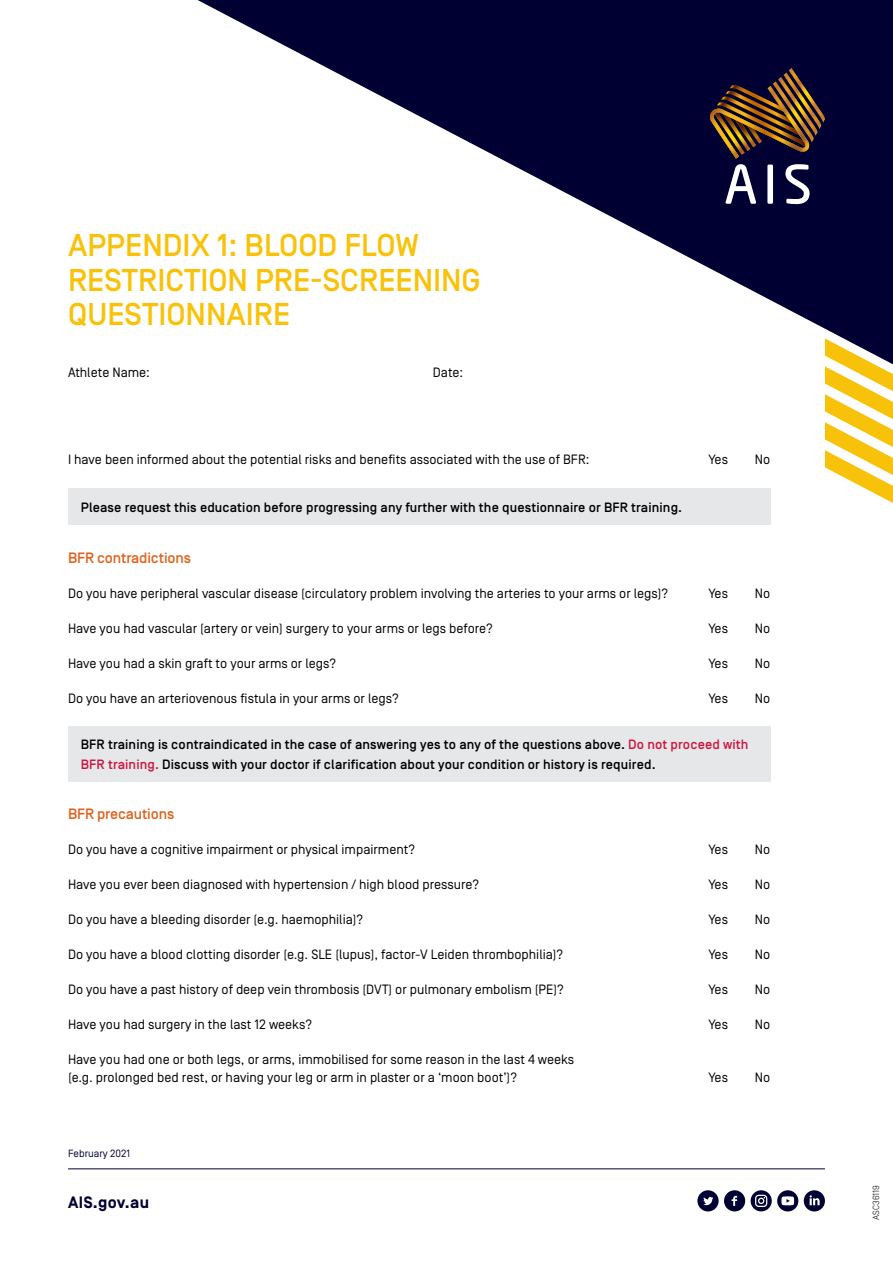
<style>
.page{position:relative;width:893px;height:1263px;background:#fff}
.page>*{position:absolute;margin:0;border:0;box-sizing:border-box;transform-origin:0 0}
.Heading_1{font:500 31.5px/34.5px "Simplon Norm";color:#f9c20a}
.t1{font:700 16.5px "Simplon Norm";letter-spacing:.025em;color:#003}
.Body{font:500 15px "Simplon Norm";letter-spacing:-.01em;color:#df6420}
.QUESTION{font:13.5px/18px "Simplon Norm";color:#000}
.Body-2{font:500 13.5px/19.5px "Simplon Norm";letter-spacing:.01em;color:#000}
.Body-3{font:13.5px "Simplon Norm";color:#000}
.t2{font:10.5px "Simplon Norm";color:#003}
.t3{font:300 9px "Simplon Norm";color:#000}
.s1{color:#cd163f}
</style>
<div class="page">
<svg style="left:198px;top:0;width:695px;height:338px;fill:#003"></svg>
<svg style="left:710px;top:68px;width:115px;height:136px;background:#40313a"></svg>
<svg style="left:804px;top:1190px;width:21px;height:21px"></svg>
<svg style="left:697px;top:1190px;width:48px;height:21px"></svg>
<svg style="left:751px;top:1190px;width:47px;height:21px"></svg>
<hr style="left:68px;top:1168px;width:757px;height:1px;background:#003">
<svg style="left:825px;top:338px;width:68px;height:165px"></svg>
<div style="left:68px;top:489px;width:703px;height:36px;background:#e6e7e8"></div>
<div style="left:68px;top:726px;width:703px;height:55px;background:#e6e7e8"></div>
<h1 class="Heading_1" style="left:68px;top:229px;width:414px">APPENDIX 1: BLOOD FLOW<br>RESTRICTION PRE-SCREENING<br>QUESTIONNAIRE</h1>
<p class="Body-3" style="left:68px;top:365px;width:83px">Athlete Name:</p>
<p class="Body-3" style="left:433px;top:365px;width:32px">Date:</p>
<p class="QUESTION" style="left:68px;top:450px;width:523px">I have been informed about the potential risks and benefits associated with the use of BFR:</p>
<p class="QUESTION" style="left:708px;top:450px;width:21px">Yes</p>
<p class="QUESTION" style="left:755px;top:450px;width:17px">No</p>
<p class="Body-2" style="left:81px;top:498px;width:603px">Please request this education before progressing any further with the questionnaire or BFR training.</p>
<p class="Body" style="left:68px;top:549px;width:124px">BFR contradictions</p>
<p class="QUESTION" style="left:68px;top:584px;width:602px">Do you have peripheral vascular disease (circulatory problem involving the arteries to your arms or legs)?</p>
<p class="QUESTION" style="left:708px;top:584px;width:21px">Yes</p>
<p class="QUESTION" style="left:755px;top:584px;width:17px">No</p>
<p class="QUESTION" style="left:68px;top:619px;width:426px">Have you had vascular (artery or vein) surgery to your arms or legs before?</p>
<p class="QUESTION" style="left:708px;top:619px;width:21px">Yes</p>
<p class="QUESTION" style="left:755px;top:619px;width:17px">No</p>
<p class="QUESTION" style="left:68px;top:654px;width:270px">Have you had a skin graft to your arms or legs?</p>
<p class="QUESTION" style="left:708px;top:654px;width:21px">Yes</p>
<p class="QUESTION" style="left:755px;top:654px;width:17px">No</p>
<p class="QUESTION" style="left:68px;top:689px;width:332px">Do you have an arteriovenous fistula in your arms or legs?</p>
<p class="QUESTION" style="left:708px;top:689px;width:21px">Yes</p>
<p class="QUESTION" style="left:755px;top:689px;width:17px">No</p>
<p class="Body-2" style="left:81px;top:735px;width:669px">BFR training is contraindicated in the case of answering yes to any of the questions above. <span class="s1">Do not proceed with<br>BFR training.</span> Discuss with your doctor if clarification about your condition or history is required.</p>
<p class="Body" style="left:68px;top:806px;width:108px">BFR precautions</p>
<p class="QUESTION" style="left:68px;top:841px;width:349px">Do you have a cognitive impairment or physical impairment?</p>
<p class="QUESTION" style="left:708px;top:841px;width:21px">Yes</p>
<p class="QUESTION" style="left:755px;top:841px;width:17px">No</p>
<p class="QUESTION" style="left:68px;top:876px;width:413px">Have you ever been diagnosed with hypertension / high blood pressure?</p>
<p class="QUESTION" style="left:708px;top:876px;width:21px">Yes</p>
<p class="QUESTION" style="left:755px;top:876px;width:17px">No</p>
<p class="QUESTION" style="left:68px;top:911px;width:297px">Do you have a bleeding disorder (e.g. haemophilia)?</p>
<p class="QUESTION" style="left:708px;top:911px;width:21px">Yes</p>
<p class="QUESTION" style="left:755px;top:911px;width:17px">No</p>
<p class="QUESTION" style="left:68px;top:946px;width:497px">Do you have a blood clotting disorder (e.g. SLE (lupus), factor-V Leiden thrombophilia)?</p>
<p class="QUESTION" style="left:708px;top:946px;width:21px">Yes</p>
<p class="QUESTION" style="left:755px;top:946px;width:17px">No</p>
<p class="QUESTION" style="left:68px;top:981px;width:497px">Do you have a past history of deep vein thrombosis (DVT) or pulmonary embolism (PE)?</p>
<p class="QUESTION" style="left:708px;top:981px;width:21px">Yes</p>
<p class="QUESTION" style="left:755px;top:981px;width:17px">No</p>
<p class="QUESTION" style="left:68px;top:1016px;width:246px">Have you had surgery in the last 12 weeks?</p>
<p class="QUESTION" style="left:708px;top:1016px;width:21px">Yes</p>
<p class="QUESTION" style="left:755px;top:1016px;width:17px">No</p>
<p class="QUESTION" style="left:68px;top:1051px;width:508px">Have you had one or both legs, or arms, immobilised for some reason in the last 4 weeks (e.g. prolonged bed rest, or having your leg or arm in plaster or a ‘moon boot’)?</p>
<p class="QUESTION" style="left:708px;top:1069px;width:21px">Yes</p>
<p class="QUESTION" style="left:755px;top:1069px;width:17px">No</p>
<p class="t2" style="left:68px;top:1147px;width:63px">February 2021</p>
<p class="t1" style="left:68px;top:1194px;width:83px">AIS.gov.au</p>
<p class="t3" style="left:871px;top:1219px;width:36px;rotate:-90deg">ASC36119</p>
</div>
